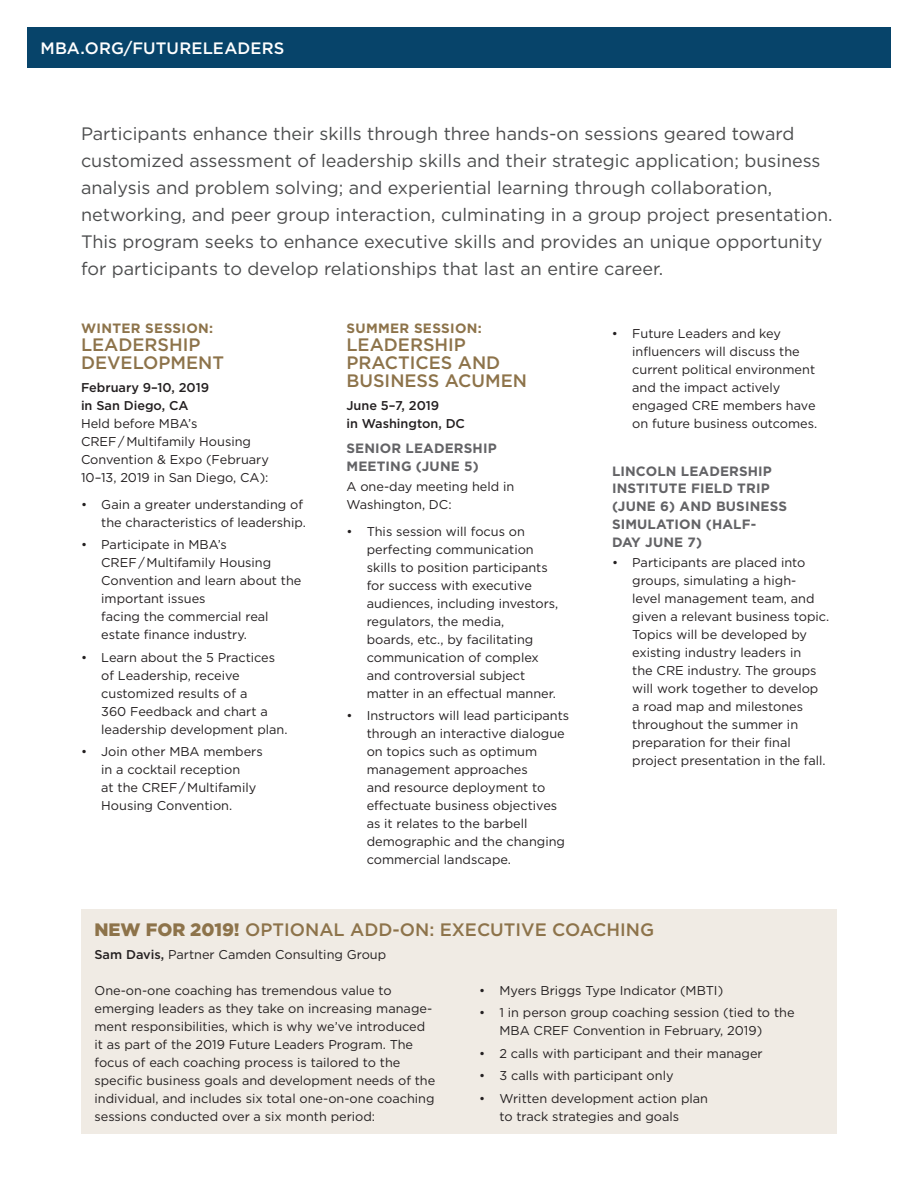
<style>
.page{position:relative;width:918px;height:1188px;background:#fff}
.page>*{position:absolute;margin:0;border:0;box-sizing:border-box;transform-origin:0 0}
.t1{font:18px/27px "Gotham";color:#4b4c4d}
.t2{font:500 18px/18px "Gotham";color:#8d734a}
.t3{font:500 16.5px "Gotham";letter-spacing:.005em;color:#fff}
.t4{font:700 13.5px/18px "Gotham";letter-spacing:.01em;color:#636366}
.t5{font:700 13.5px "Gotham";letter-spacing:.025em;color:#8d734a}
.t6{font:12.75px/18px "Gotham";color:#231f20}
.t7{font:500 12.75px/18px "Gotham";color:#231f20}
.s1{font-weight:900}
.s2{font-weight:500}
</style>
<div class="page">
<div style="left:27px;top:27px;width:864px;height:41px;background:#07446a"></div>
<div style="left:81px;top:909px;width:756px;height:225px;background:#f0ebe4"></div>
<p class="t3" style="left:40px;top:37px;width:245px">MBA.ORG/FUTURELEADERS</p>
<p class="t1" style="left:81px;top:119px;width:753px">Participants enhance their skills through three hands-on sessions geared toward customized assessment of leadership skills and their strategic application; business analysis and problem solving; and experiential learning through collaboration, networking, and peer group interaction, culminating in a group project presentation.<br>This program seeks to enhance executive skills and provides an unique opportunity for participants to develop relationships that last an entire career.</p>
<p class="t5" style="left:81px;top:319px;width:134px">WINTER SESSION:</p>
<h1 class="t2" style="left:81px;top:335px;width:145px">LEADERSHIP<br>DEVELOPMENT</h1>
<p class="t7" style="left:81px;top:378px;width:130px">February 9–10, 2019 in San Diego, CA</p>
<p class="t6" style="left:81px;top:414px;width:189px">Held before MBA’s<br>CREF / Multifamily Housing<br>Convention &amp; Expo (February<br>10–13, 2019 in San Diego, CA):</p>
<p class="t6" style="left:81px;top:495px;width:226px;text-align:right">• Gain a greater understanding of the characteristics of leadership.</p>
<p class="t6" style="left:101px;top:535px;width:202px;text-indent:-20px">• Participate in MBA’s<br>CREF / Multifamily Housing<br>Convention and learn about the important issues<br>facing the commercial real estate finance industry.</p>
<p class="t6" style="left:101px;top:648px;width:188px;text-indent:-20px">• Learn about the 5 Practices of Leadership, receive customized results of a<br>360 Feedback and chart a leadership development plan.</p>
<p class="t6" style="left:101px;top:742px;width:163px;text-indent:-20px">• Join other MBA members in a cocktail reception<br>at the CREF / Multifamily<br>Housing Convention.</p>
<p class="t5" style="left:346px;top:319px;width:137px">SUMMER SESSION:</p>
<h1 class="t2" style="left:346px;top:335px;width:182px">LEADERSHIP<br>PRACTICES AND<br>BUSINESS ACUMEN</h1>
<p class="t7" style="left:346px;top:396px;width:120px">June 5–7, 2019<br>in Washington, DC</p>
<p class="t4" style="left:346px;top:439px;width:152px">SENIOR LEADERSHIP<br>MEETING (JUNE 5)</p>
<p class="t6" style="left:346px;top:477px;width:169px">A one-day meeting held in<br>Washington, DC:</p>
<p class="t6" style="left:367px;top:522px;width:193px;text-indent:-20px">• This session will focus on perfecting communication skills to position participants for success with executive audiences, including investors, regulators, the media,<br>boards, etc., by facilitating communication of complex and controversial subject matter in an effectual manner.</p>
<p class="t6" style="left:367px;top:706px;width:204px;text-indent:-20px">• Instructors will lead participants through an interactive dialogue on topics such as optimum management approaches<br>and resource deployment to effectuate business objectives as it relates to the barbell demographic and the changing commercial landscape.</p>
<p class="t6" style="left:632px;top:324px;width:187px;text-indent:-20px">• Future Leaders and key influencers will discuss the current political environment and the impact actively engaged CRE members have on future business outcomes.</p>
<p class="t4" style="left:612px;top:462px;width:177px">LINCOLN LEADERSHIP<br>INSTITUTE FIELD TRIP (JUNE 6) AND BUSINESS<br>SIMULATION (HALF-<br>DAY JUNE 7)</p>
<p class="t6" style="left:632px;top:553px;width:198px;text-indent:-20px">• Participants are placed into groups, simulating a high-<br>level management team, and given a relevant business topic.<br>Topics will be developed by existing industry leaders in<br>the CRE industry. The groups will work together to develop<br>a road map and milestones throughout the summer in preparation for their final project presentation in the fall.</p>
<h1 class="t2" style="left:94px;top:920px;width:561px"><span class="s1">NEW FOR 2019!</span> OPTIONAL ADD-ON: EXECUTIVE COACHING</h1>
<p class="t6" style="left:94px;top:945px;width:293px"><span class="s2">Sam Davis,</span> Partner Camden Consulting Group</p>
<p class="t6" style="left:94px;top:981px;width:342px">One-on-one coaching has tremendous value to emerging leaders as they take on increasing manage&shy;ment responsibilities, which is why we’ve introduced it as part of the 2019 Future Leaders Program. The focus of each coaching process is tailored to the specific business goals and development needs of the individual, and includes six total one-on-one coaching sessions conducted over a six month period:</p>
<p class="t6" style="left:479px;top:981px;width:245px">• Myers Briggs Type Indicator (MBTI)</p>
<p class="t6" style="left:499px;top:1003px;width:297px;text-indent:-20px">• 1 in person group coaching session (tied to the<br>MBA CREF Convention in February, 2019)</p>
<p class="t6" style="left:479px;top:1044px;width:285px">• 2 calls with participant and their manager</p>
<p class="t6" style="left:479px;top:1066px;width:196px">• 3 calls with participant only</p>
<p class="t6" style="left:499px;top:1089px;width:210px;text-indent:-20px">• Written development action plan to track strategies and goals</p>
</div>
